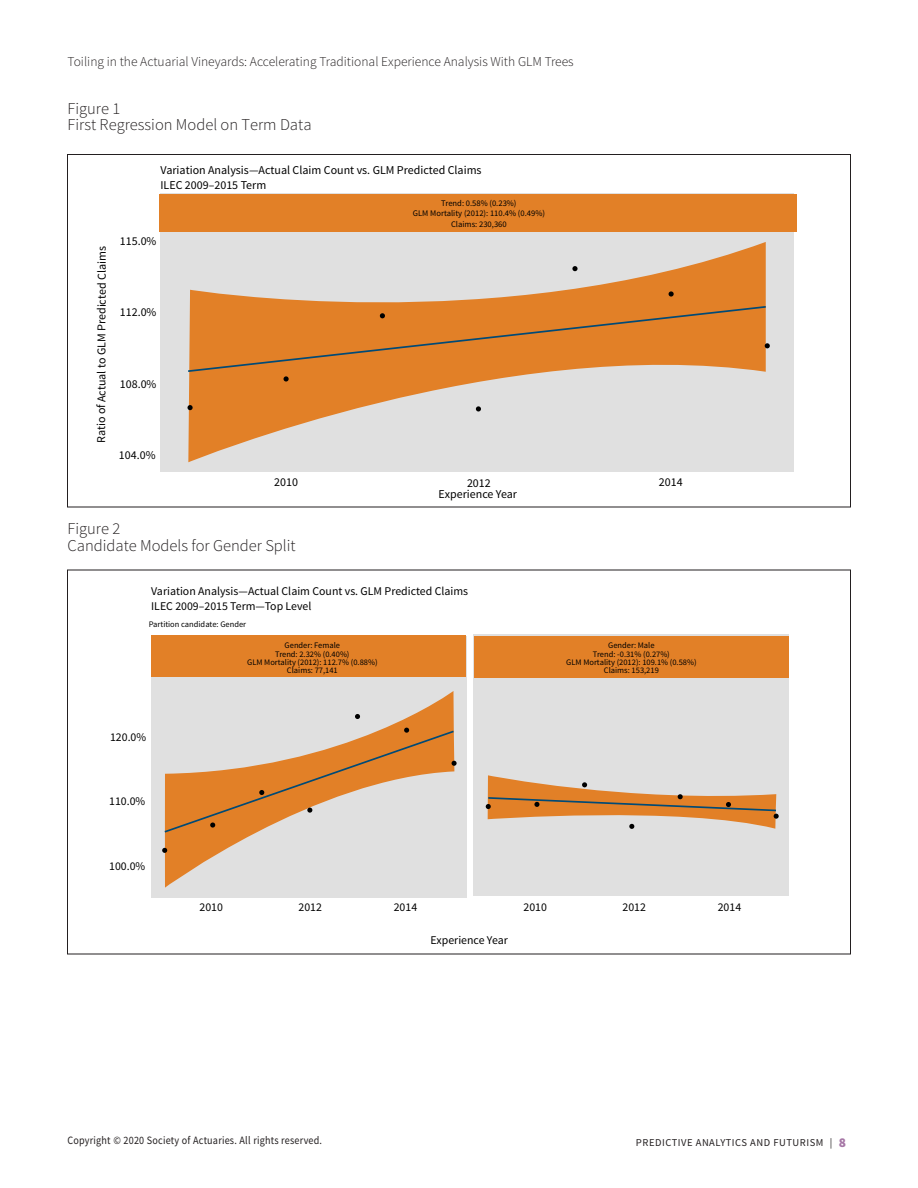
<style>
.page{position:relative;width:918px;height:1188px;background:#fff}
.page>*{position:absolute;margin:0;border:0;box-sizing:border-box;transform-origin:0 0}
.Table_Title_descript{font:300 16.5px "Source Sans Pro";color:#231f20}
.t1{font:300 13.5px "Source Sans Pro";color:#231f20}
.t2{font:12px/14.4px "Source Sans Pro";color:#000}
.t3{font:11.85px/14.1px "Source Sans Pro";color:#000}
.Mast_text_FR{font:11.25px "Source Sans Pro";letter-spacing:.02em;color:#231f20;scale:.9 1}
.t4{font:10.5px "Source Sans Pro";letter-spacing:.05em;color:#231f20}
.t5{font:8.55px/10.2px "Source Sans Pro";color:#000;text-align:center}
.t6{font:8.4px/8.4px "Source Sans Pro";color:#000;text-align:center}
.s1{font-weight:900;font-size:13.5px;color:#a677a6}
</style>
<div class="page">
<div style="left:160px;top:193px;width:634px;height:279px;background:#e0e0e0"></div>
<div style="left:159px;top:194px;width:637px;height:38px;background:#e28027"></div>
<svg style="left:188px;top:242px;width:578px;height:220px"></svg>
<svg style="left:188px;top:405px;width:5px;height:5px"></svg>
<svg style="left:476px;top:406px;width:5px;height:6px"></svg>
<svg style="left:572px;top:266px;width:6px;height:5px"></svg>
<svg style="left:669px;top:291px;width:5px;height:6px"></svg>
<svg style="left:188px;top:305px;width:582px;height:77px;background:#dc8739"></svg>
<div style="left:151px;top:636px;width:315px;height:261px;background:#e0e0e0"></div>
<div style="left:474px;top:634px;width:315px;height:262px;background:#e0e0e0"></div>
<div style="left:151px;top:635px;width:315px;height:41px;background:#e28027"></div>
<div style="left:474px;top:636px;width:315px;height:41px;background:#e28027"></div>
<svg style="left:165px;top:691px;width:289px;height:197px"></svg>
<svg style="left:355px;top:714px;width:5px;height:5px"></svg>
<svg style="left:162px;top:848px;width:5px;height:5px"></svg>
<svg style="left:164px;top:728px;width:293px;height:106px"></svg>
<svg style="left:486px;top:775px;width:293px;height:54px"></svg>
<h2 class="t1" style="left:67px;top:54px;width:508px">Toiling in the Actuarial Vineyards: Accelerating Traditional Experience Analysis With GLM Trees</h2>
<p class="Table_Title_descript" style="left:68px;top:98px;width:54px">Figure 1</p>
<p class="Table_Title_descript" style="left:68px;top:115px;width:246px">First Regression Model on Term Data</p>
<p class="t2" style="left:95px;top:443px;width:199px;rotate:-90deg">Ratio of Actual to GLM Predicted Claims</p>
<p class="t2" style="left:160px;top:163px;width:323px">Variation Analysis—Actual Claim Count vs. GLM Predicted Claims<br>ILEC 2009–2015 Term</p>
<p class="t5" style="left:413px;top:198px;width:134px">Trend: 0.58% (0.23%)<br>GLM Mortality (2012): 110.4% (0.49%)<br>Claims: 230,360</p>
<p class="t2" style="left:120px;top:234px;width:38px">115.0%</p>
<p class="t2" style="left:120px;top:305px;width:38px">112.0%</p>
<p class="t2" style="left:120px;top:377px;width:38px">108.0%</p>
<p class="t2" style="left:119px;top:448px;width:38px">104.0%</p>
<p class="t2" style="left:274px;top:475px;width:25px">2010</p>
<p class="t2" style="left:467px;top:476px;width:25px">2012</p>
<p class="t2" style="left:659px;top:475px;width:25px">2014</p>
<p class="t2" style="left:439px;top:487px;width:80px">Experience Year</p>
<p class="Table_Title_descript" style="left:68px;top:519px;width:54px">Figure 2</p>
<p class="Table_Title_descript" style="left:68px;top:535px;width:230px">Candidate Models for Gender Split</p>
<p class="t3" style="left:151px;top:585px;width:319px">Variation Analysis—Actual Claim Count vs. GLM Predicted Claims<br>ILEC 2009–2015 Term—Top Level</p>
<p class="t6" style="left:149px;top:620px;width:99px">Partition candidate: Gender</p>
<p class="t6" style="left:247px;top:641px;width:132px">Gender: Female<br>Trend: 2.32% (0.40%)<br>GLM Mortality (2012): 112.7% (0.88%)<br>Claims: 77,141</p>
<p class="t6" style="left:566px;top:641px;width:132px">Gender: Male<br>Trend: -0.31% (0.27%)<br>GLM Mortality (2012): 109.1% (0.58%)<br>Claims: 153,219</p>
<p class="t3" style="left:110px;top:730px;width:38px">120.0%</p>
<p class="t3" style="left:109px;top:794px;width:38px">110.0%</p>
<p class="t3" style="left:109px;top:859px;width:38px">100.0%</p>
<p class="t3" style="left:200px;top:900px;width:25px">2010</p>
<p class="t3" style="left:298px;top:901px;width:25px">2012</p>
<p class="t3" style="left:394px;top:901px;width:25px">2014</p>
<p class="t3" style="left:430px;top:933px;width:79px">Experience Year</p>
<p class="t3" style="left:524px;top:900px;width:25px">2010</p>
<p class="t3" style="left:623px;top:900px;width:25px">2012</p>
<p class="t3" style="left:718px;top:900px;width:25px">2014</p>
<p class="Mast_text_FR" style="left:68px;top:1133px;width:284px">Copyright © 2020 Society of Actuaries. All rights reserved.</p>
<p class="t4" style="left:636px;top:1136px;width:212px">PREDICTIVE ANALYTICS AND FUTURISM | <span class="s1">8</span></p>
</div>
